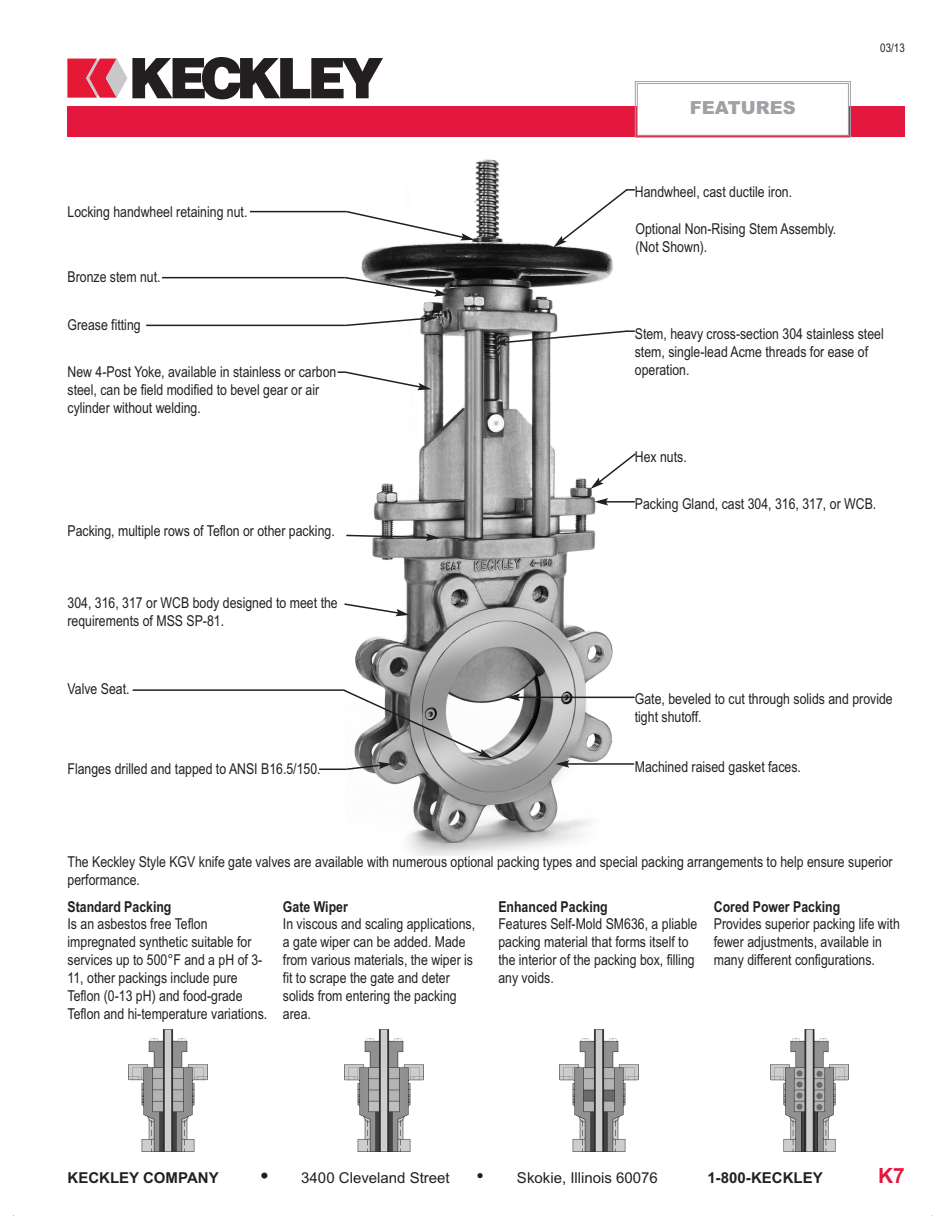
<style>
.page{position:relative;width:945px;height:1216px;background:#fff}
.page>*{position:absolute;margin:0;border:0;box-sizing:border-box;transform-origin:0 0}
.t1{font:700 21px "Arial";color:#e4183e}
.t2{font:900 18px "Arial";color:#a0a1a5}
.t3{font:15px/18px "Arial Narrow";color:#231f20}
.t4{font:700 15px "Arial Narrow";color:#231f20}
.t5{font:15px "Arial";color:#231f20}
.t6{font:700 15px "Arial";color:#231f20}
.t7{font:12px "Arial Narrow";color:#231f20}
.s1{font-weight:700;font-size:21px}
.s2{font-size:21px}
</style>
<div class="page">
<img style="left:355px;top:159px;width:271px;height:696px">
<svg style="left:67px;top:57px;width:316px;height:42px"></svg>
<div style="left:67px;top:107px;width:837px;height:30px;background:#e4183e"></div>
<svg style="left:634px;top:81px;width:217px;height:57px"></svg>
<img style="left:344px;top:1029px;width:79px;height:121px">
<img style="left:560px;top:1029px;width:78px;height:121px">
<img style="left:770px;top:1029px;width:79px;height:121px">
<img style="left:129px;top:1029px;width:79px;height:121px">
<svg style="left:344px;top:210px;width:130px;height:30px"></svg>
<svg style="left:343px;top:276px;width:105px;height:20px"></svg>
<svg style="left:343px;top:315px;width:94px;height:12px"></svg>
<svg style="left:346px;top:533px;width:94px;height:8px"></svg>
<svg style="left:344px;top:602px;width:65px;height:14px"></svg>
<hr style="left:566px;top:763px;width:68px;height:1px;background:#231f20">
<svg style="left:555px;top:760px;width:14px;height:7px"></svg>
<hr style="left:517px;top:696px;width:117px;height:2px;background:#231f20">
<svg style="left:506px;top:693px;width:14px;height:8px"></svg>
<svg style="left:594px;top:498px;width:40px;height:7px"></svg>
<hr style="left:250px;top:211px;width:96px;height:1px;background:#231f20">
<hr style="left:146px;top:324px;width:199px;height:2px;background:#231f20">
<svg style="left:338px;top:370px;width:93px;height:20px"></svg>
<hr style="left:319px;top:768px;width:27px;height:2px;background:#231f20">
<svg style="left:553px;top:187px;width:82px;height:60px"></svg>
<svg style="left:493px;top:329px;width:142px;height:17px"></svg>
<svg style="left:590px;top:452px;width:46px;height:37px"></svg>
<hr style="left:162px;top:277px;width:183px;height:1px;background:#231f20">
<hr style="left:133px;top:689px;width:211px;height:1px;background:#231f20">
<svg style="left:342px;top:688px;width:150px;height:82px"></svg>
<p class="t3" style="left:68px;top:204px;width:181px">Locking handwheel retaining nut.</p>
<p class="t3" style="left:68px;top:269px;width:94px">Bronze stem nut.</p>
<p class="t3" style="left:68px;top:317px;width:75px">Grease fitting</p>
<p class="t2" style="left:690px;top:97px;width:107px">FEATURES</p>
<p class="t3" style="left:634px;top:184px;width:159px">Handwheel, cast ductile iron.</p>
<p class="t3" style="left:635px;top:221px;width:202px">Optional Non-Rising Stem Assembly. (Not Shown).</p>
<p class="t7" style="left:880px;top:44px;width:26px">03/13</p>
<p class="t3" style="left:635px;top:326px;width:250px">Stem, heavy cross-section 304 stainless steel stem, single-lead Acme threads for ease of</p>
<p class="t3" style="left:68px;top:364px;width:270px">New 4-Post Yoke, available in stainless or carbon</p>
<p class="t3" style="left:635px;top:362px;width:56px">operation.</p>
<p class="t3" style="left:68px;top:382px;width:253px">steel, can be field modified to bevel gear or air cylinder without welding.</p>
<p class="t3" style="left:634px;top:449px;width:53px">Hex nuts.</p>
<p class="t3" style="left:68px;top:523px;width:269px">Packing, multiple rows of Teflon or other packing.</p>
<p class="t3" style="left:68px;top:595px;width:272px">304, 316, 317 or WCB body designed to meet the requirements of MSS SP-81.</p>
<p class="t3" style="left:68px;top:681px;width:64px">Valve Seat.</p>
<p class="t3" style="left:634px;top:496px;width:243px">Packing Gland, cast 304, 316, 317, or WCB.</p>
<p class="t3" style="left:635px;top:690px;width:259px">Gate, beveled to cut through solids and provide tight shutoff.</p>
<p class="t3" style="left:68px;top:761px;width:255px">Flanges drilled and tapped to ANSI B16.5/150.</p>
<p class="t3" style="left:634px;top:758px;width:168px">Machined raised gasket faces.</p>
<p class="t3" style="left:68px;top:854px;width:826px">The Keckley Style KGV knife gate valves are available with numerous optional packing types and special packing arrangements to help ensure superior performance.</p>
<p class="t4" style="left:68px;top:901px;width:105px">Standard Packing</p>
<p class="t3" style="left:68px;top:916px;width:201px">Is an asbestos free Teflon impregnated synthetic suitable for services up to 500°F and a pH of 3- 11, other packings include pure Teflon (0-13 pH) and food-grade Teflon and hi-temperature variations.</p>
<p class="t4" style="left:713px;top:901px;width:128px">Cored Power Packing</p>
<p class="t3" style="left:713px;top:916px;width:187px">Provides superior packing life with fewer adjustments, available in many different configurations.</p>
<p class="t4" style="left:498px;top:901px;width:111px">Enhanced Packing</p>
<p class="t3" style="left:498px;top:915px;width:200px">Features Self-Mold SM636, a pliable packing material that forms itself to the interior of the packing box, filling any voids.</p>
<p class="t4" style="left:283px;top:901px;width:66px">Gate Wiper</p>
<p class="t3" style="left:283px;top:916px;width:194px">In viscous and scaling applications, a gate wiper can be added. Made from various materials, the wiper is fit to scrape the gate and deter solids from entering the packing area.</p>
<p class="t6" style="left:68px;top:1169px;width:153px">KECKLEY COMPANY</p>
<p class="t5" style="left:261px;top:1169px;width:190px"><span class="s1">•</span> 3400 Cleveland Street</p>
<p class="t5" style="left:476px;top:1169px;width:183px"><span class="s2">•</span> Skokie, Illinois 60076</p>
<p class="t6" style="left:707px;top:1169px;width:117px">1-800-KECKLEY</p>
<h1 class="t1" style="left:878px;top:1163px;width:28px">K7</h1>
</div>
